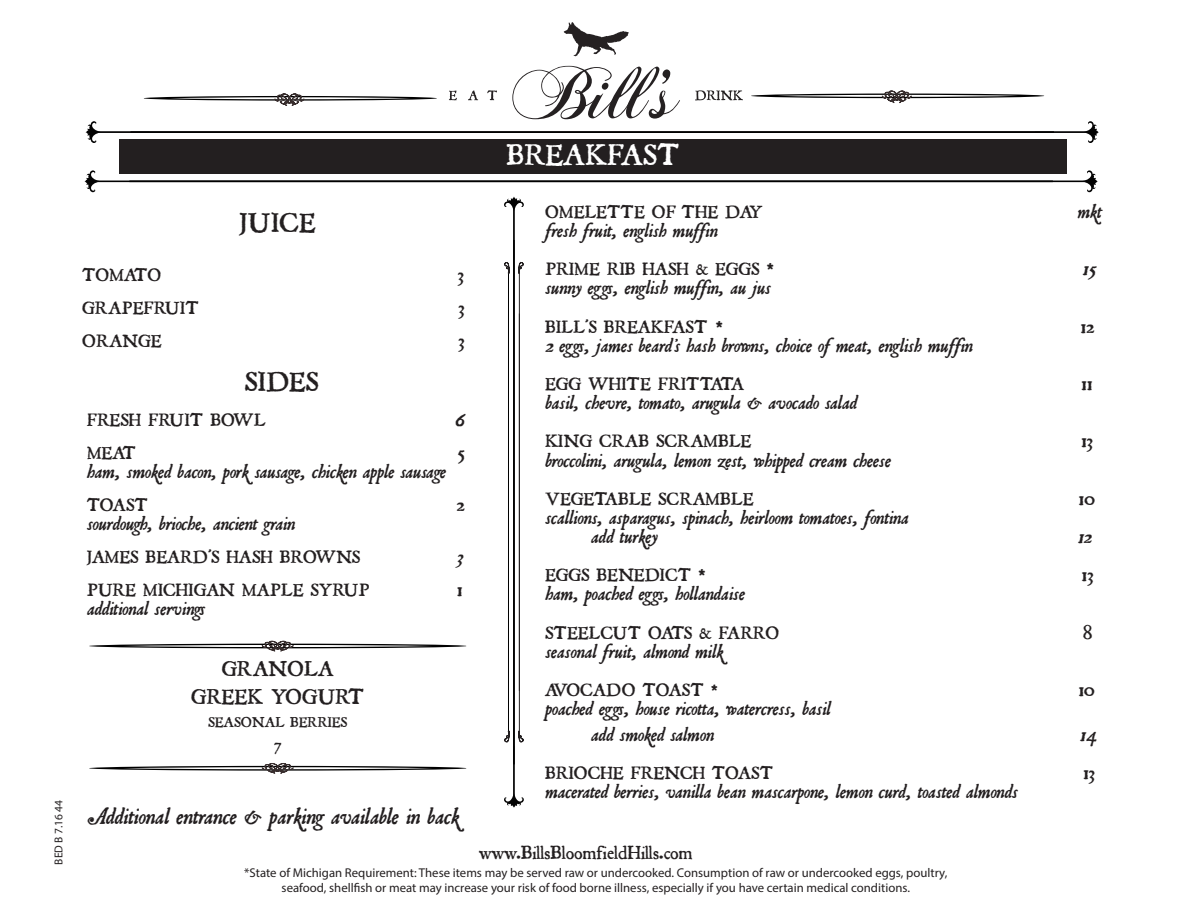
<style>
.page{position:relative;width:1188px;height:918px;background:#fff}
.page>*{position:absolute;margin:0;border:0;box-sizing:border-box;transform-origin:0 0}
.t1{font:31.8px "Roman Antique";color:#fff}
.t2{font:29.25px "Roman Antique";color:#231f20}
.t3{font:italic 25.5px "Roman Antique";color:#231f20}
.t4{font:22.95px "Roman Antique";color:#231f20}
.t5{font:italic 21.6px "Roman Antique";color:#231f20}
.t6{font:21.6px "Roman Antique";color:#231f20}
.t7{font:20.4px "Roman Antique";color:#231f20}
.t8{font:19.2px "Roman Antique";color:#231f20}
.t9{font:17.85px "Roman Antique";color:#231f20}
.t10{font:15.3px "Roman Antique";color:#231f20}
.t11{font:12.75px "Myriad Pro";color:#231f20}
.t12{font:11.55px "Myriad Pro";color:#231f20}
</style>
<div class="page">
<svg style="left:512px;top:66px;width:168px;height:53px"></svg>
<svg style="left:449px;top:90px;width:8px;height:10px"></svg>
<svg style="left:468px;top:90px;width:10px;height:10px"></svg>
<svg style="left:487px;top:90px;width:10px;height:10px"></svg>
<svg style="left:695px;top:90px;width:48px;height:11px"></svg>
<svg style="left:564px;top:22px;width:65px;height:34px"></svg>
<svg style="left:144px;top:93px;width:293px;height:13px"></svg>
<svg style="left:751px;top:90px;width:293px;height:13px"></svg>
<hr style="left:519px;top:314px;width:1px;height:420px;background:#231f20">
<hr style="left:508px;top:314px;width:1px;height:420px;background:#000">
<svg style="left:504px;top:731px;width:20px;height:77px"></svg>
<hr style="left:513px;top:207px;width:2px;height:557px;background:#000">
<hr style="left:519px;top:270px;width:1px;height:421px;background:#231f20">
<hr style="left:508px;top:270px;width:1px;height:421px;background:#000">
<svg style="left:504px;top:197px;width:20px;height:77px"></svg>
<svg style="left:89px;top:763px;width:377px;height:11px"></svg>
<svg style="left:89px;top:641px;width:377px;height:11px"></svg>
<svg style="left:86px;top:121px;width:44px;height:22px"></svg>
<hr style="left:130px;top:131px;width:958px;height:2px;background:#000">
<svg style="left:1035px;top:121px;width:64px;height:22px"></svg>
<svg style="left:84px;top:170px;width:64px;height:22px"></svg>
<hr style="left:129px;top:181px;width:958px;height:1px;background:#000">
<svg style="left:1034px;top:170px;width:64px;height:22px"></svg>
<div style="left:119px;top:139px;width:948px;height:34px;background:#231f20"></div>
<p class="t12" style="left:52px;top:865px;width:66px;rotate:-90deg">BED B 7.16 44</p>
<p class="t1" style="left:507px;top:136px;width:175px">BREAKFAST</p>
<p class="t2" style="left:240px;top:205px;width:78px">JUICE</p>
<p class="t8" style="left:83px;top:263px;width:80px">TOMATO</p>
<p class="t6" style="left:458px;top:261px;width:8px">3</p>
<p class="t8" style="left:83px;top:296px;width:118px">GRAPEFRUIT</p>
<p class="t6" style="left:459px;top:294px;width:8px">3</p>
<p class="t8" style="left:83px;top:329px;width:81px">ORANGE</p>
<p class="t6" style="left:459px;top:327px;width:8px">3</p>
<p class="t2" style="left:245px;top:365px;width:75px">SIDES</p>
<p class="t8" style="left:87px;top:408px;width:181px">FRESH FRUIT BOWL</p>
<p class="t5" style="left:456px;top:406px;width:11px">6</p>
<p class="t8" style="left:87px;top:441px;width:51px">MEAT</p>
<p class="t6" style="left:458px;top:439px;width:9px">5</p>
<p class="t5" style="left:87px;top:458px;width:361px">ham, smoked bacon, pork sausage, chicken apple sausage</p>
<p class="t8" style="left:87px;top:493px;width:63px">TOAST</p>
<p class="t6" style="left:457px;top:491px;width:10px">2</p>
<p class="t5" style="left:87px;top:510px;width:210px">sourdough, brioche, ancient grain</p>
<p class="t8" style="left:87px;top:545px;width:275px">JAMES BEARD’S HASH BROWNS</p>
<p class="t5" style="left:457px;top:543px;width:8px">3</p>
<p class="t8" style="left:87px;top:578px;width:284px">PURE MICHIGAN MAPLE SYRUP</p>
<p class="t6" style="left:457px;top:576px;width:7px">1</p>
<p class="t5" style="left:87px;top:595px;width:120px">additional servings</p>
<p class="t4" style="left:222px;top:655px;width:114px">GRANOLA</p>
<p class="t4" style="left:191px;top:684px;width:175px">GREEK YOGURT</p>
<p class="t10" style="left:209px;top:713px;width:141px">SEASONAL BERRIES</p>
<p class="t9" style="left:274px;top:734px;width:9px">7</p>
<p class="t3" style="left:87px;top:801px;width:374px">Additional entrance &amp; parking available in back</p>
<p class="t8" style="left:545px;top:200px;width:219px">OMELETTE OF THE DAY</p>
<p class="t5" style="left:1078px;top:198px;width:26px">mkt</p>
<p class="t5" style="left:545px;top:217px;width:174px">fresh fruit, english muffin</p>
<p class="t8" style="left:545px;top:258px;width:230px">PRIME RIB HASH &amp; EGGS *</p>
<p class="t5" style="left:1083px;top:256px;width:15px">15</p>
<p class="t5" style="left:545px;top:275px;width:227px">sunny eggs, english muffin, au jus</p>
<p class="t8" style="left:545px;top:315px;width:179px">BILL’S BREAKFAST *</p>
<p class="t6" style="left:1081px;top:313px;width:15px">12</p>
<p class="t5" style="left:545px;top:332px;width:429px">2 eggs, james beard’s hash browns, choice of meat, english muffin</p>
<p class="t8" style="left:545px;top:373px;width:201px">EGG WHITE FRITTATA</p>
<p class="t6" style="left:1081px;top:370px;width:13px">11</p>
<p class="t5" style="left:545px;top:390px;width:313px">basil, chevre, tomato, arugula &amp; avocado salad</p>
<p class="t8" style="left:545px;top:430px;width:208px">KING CRAB SCRAMBLE</p>
<p class="t6" style="left:1081px;top:428px;width:14px">13</p>
<p class="t5" style="left:545px;top:447px;width:347px">broccolini, arugula, lemon zest, whipped cream cheese</p>
<p class="t8" style="left:545px;top:487px;width:210px">VEGETABLE SCRAMBLE</p>
<p class="t6" style="left:1079px;top:485px;width:18px">10</p>
<p class="t5" style="left:545px;top:504px;width:365px">scallions, asparagus, spinach, heirloom tomatoes, fontina</p>
<p class="t5" style="left:591px;top:523px;width:68px">add turkey</p>
<p class="t5" style="left:1078px;top:523px;width:15px">12</p>
<p class="t8" style="left:545px;top:564px;width:162px">EGGS BENEDICT *</p>
<p class="t6" style="left:1082px;top:562px;width:14px">13</p>
<p class="t5" style="left:545px;top:581px;width:201px">ham, poached eggs, hollandaise</p>
<p class="t8" style="left:545px;top:621px;width:236px">STEELCUT OATS &amp; FARRO</p>
<p class="t6" style="left:1083px;top:619px;width:11px">8</p>
<p class="t5" style="left:545px;top:638px;width:180px">seasonal fruit, almond milk</p>
<p class="t8" style="left:545px;top:679px;width:174px">AVOCADO TOAST <sup>*</sup></p>
<p class="t6" style="left:1079px;top:676px;width:18px">10</p>
<p class="t5" style="left:545px;top:696px;width:287px">poached eggs, house ricotta, watercress, basil</p>
<p class="t5" style="left:591px;top:721px;width:124px">add smoked salmon</p>
<p class="t5" style="left:1080px;top:721px;width:18px">14</p>
<p class="t8" style="left:545px;top:761px;width:230px">BRIOCHE FRENCH TOAST</p>
<p class="t6" style="left:1083px;top:759px;width:14px">13</p>
<p class="t5" style="left:545px;top:778px;width:474px">macerated berries, vanilla bean mascarpone, lemon curd, toasted almonds</p>
<p class="t7" style="left:479px;top:840px;width:215px">www.BillsBloomfieldHills.com</p>
<p class="t11" style="left:244px;top:865px;width:705px">*State of Michigan Requirement: These items may be served raw or undercooked. Consumption of raw or undercooked eggs, poultry,</p>
<p class="t11" style="left:282px;top:879px;width:630px">seafood, shellfish or meat may increase your risk of food borne illness, especially if you have certain medical conditions.</p>
</div>
